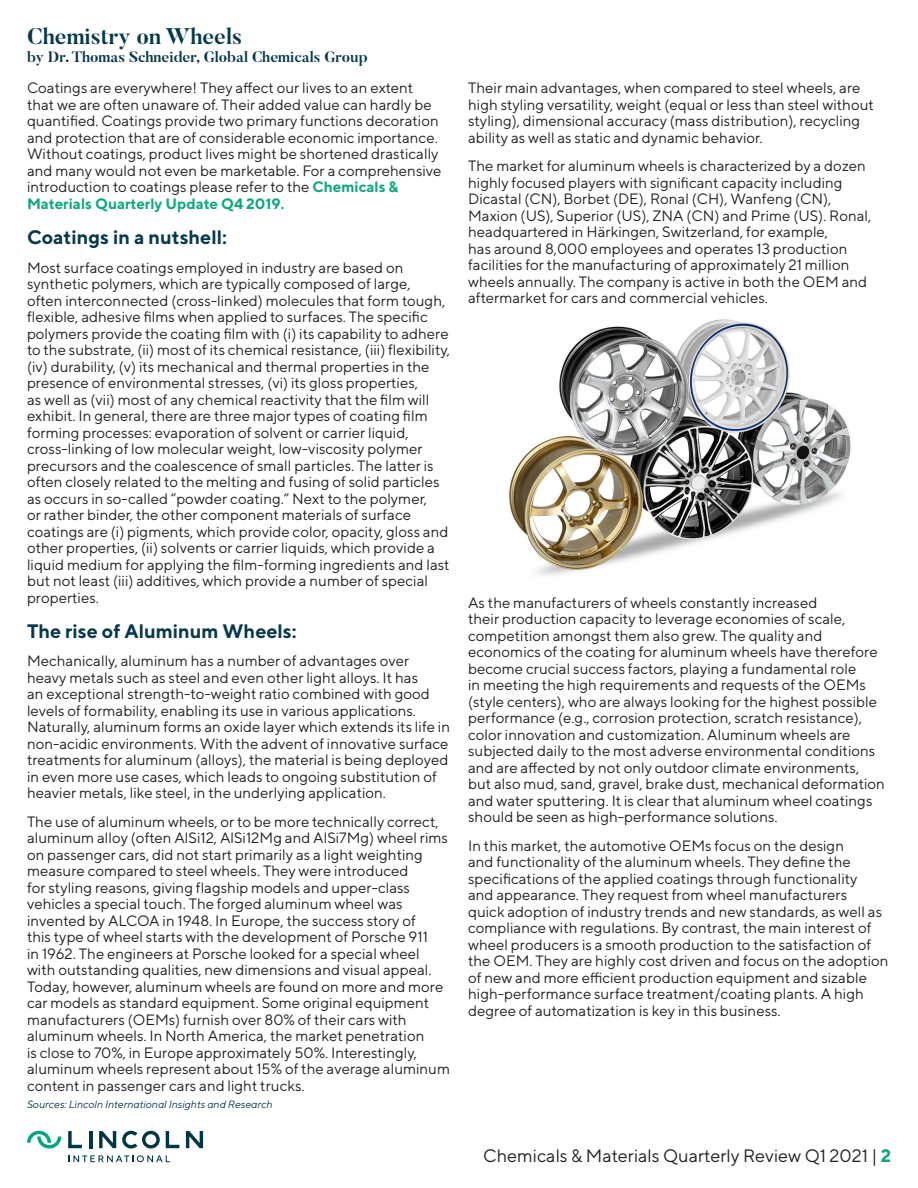
<style>
.page{position:relative;width:918px;height:1188px;background:#fff}
.page>*{position:absolute;margin:0;border:0;box-sizing:border-box;transform-origin:0 0}
.Butler_15pt_Blue_Bol{font:700 22.5px "Butler";color:#07394b}
.TT_Norms_13pt_Blue_B{font:700 19.5px "TT Norms";color:#07394b}
.t1{font:18px "TT Norms";color:#231f20}
.Standard_TT_Norm_10p{font:15px/16.5px "TT Norms";color:#231f20}
.Butler_15pt_Blue_Bol-2{font:700 15px "Butler";color:#07394b}
.Footnote{font:italic 10.5px "TT Norms";color:#07394b}
.s1{font-weight:700;color:#0da780}
</style>
<div class="page">
<hr style="left:89px;top:1131px;width:3px;height:17px;background:#003543">
<svg style="left:99px;top:1131px;width:17px;height:17px"></svg>
<svg style="left:68px;top:1131px;width:14px;height:17px"></svg>
<svg style="left:186px;top:1131px;width:17px;height:17px"></svg>
<svg style="left:166px;top:1131px;width:13px;height:17px"></svg>
<svg style="left:122px;top:1131px;width:38px;height:18px"></svg>
<svg style="left:27px;top:1131px;width:34px;height:18px"></svg>
<svg style="left:69px;top:1155px;width:101px;height:7px"></svg>
<img style="left:509px;top:319px;width:342px;height:257px">
<p class="Butler_15pt_Blue_Bol" style="left:27px;top:21px;width:216px">Chemistry on Wheels</p>
<p class="Butler_15pt_Blue_Bol-2" style="left:27px;top:47px;width:342px">by Dr. Thomas Schneider, Global Chemicals Group</p>
<p class="Standard_TT_Norm_10p" style="left:27px;top:79px;width:416px">Coatings are everywhere! They affect our lives to an extent that we are often unaware of. Their added value can hardly be quantified. Coatings provide two primary functions decoration and protection that are of considerable economic importance.<br>Without coatings, product lives might be shortened drastically and many would not even be marketable. For a comprehensive introduction to coatings please refer to the <span class="s1">Chemicals &amp; Materials Quarterly Update Q4 2019.</span></p>
<p class="TT_Norms_13pt_Blue_B" style="left:27px;top:225px;width:201px">Coatings in a nutshell:</p>
<p class="Standard_TT_Norm_10p" style="left:27px;top:259px;width:425px">Most surface coatings employed in industry are based on synthetic polymers, which are typically composed of large,<br>often interconnected (cross-linked) molecules that form tough, flexible, adhesive films when applied to surfaces. The specific polymers provide the coating film with (i) its capability to adhere to the substrate, (ii) most of its chemical resistance, (iii) flexibility, (iv) durability, (v) its mechanical and thermal properties in the presence of environmental stresses, (vi) its gloss properties,<br>as well as (vii) most of any chemical reactivity that the film will exhibit. In general, there are three major types of coating film forming processes: evaporation of solvent or carrier liquid, cross-linking of low molecular weight, low-viscosity polymer precursors and the coalescence of small particles. The latter is often closely related to the melting and fusing of solid particles as occurs in so-called “powder coating.” Next to the polymer,<br>or rather binder, the other component materials of surface coatings are (i) pigments, which provide color, opacity, gloss and other properties, (ii) solvents or carrier liquids, which provide a liquid medium for applying the film-forming ingredients and last but not least (iii) additives, which provide a number of special properties.</p>
<p class="TT_Norms_13pt_Blue_B" style="left:27px;top:619px;width:271px">The rise of Aluminum Wheels:</p>
<p class="Standard_TT_Norm_10p" style="left:27px;top:653px;width:425px">Mechanically, aluminum has a number of advantages over heavy metals such as steel and even other light alloys. It has<br>an exceptional strength-to-weight ratio combined with good levels of formability, enabling its use in various applications.<br>Naturally, aluminum forms an oxide layer which extends its life in non-acidic environments. With the advent of innovative surface treatments for aluminum (alloys), the material is being deployed in even more use cases, which leads to ongoing substitution of heavier metals, like steel, in the underlying application.</p>
<p class="Standard_TT_Norm_10p" style="left:27px;top:813px;width:425px">The use of aluminum wheels, or to be more technically correct, aluminum alloy (often AlSi12, AlSi12Mg and AlSi7Mg) wheel rims on passenger cars, did not start primarily as a light weighting measure compared to steel wheels. They were introduced<br>for styling reasons, giving flagship models and upper-class vehicles a special touch. The forged aluminum wheel was invented by ALCOA in 1948. In Europe, the success story of<br>this type of wheel starts with the development of Porsche 911<br>in 1962. The engineers at Porsche looked for a special wheel with outstanding qualities, new dimensions and visual appeal.<br>Today, however, aluminum wheels are found on more and more car models as standard equipment. Some original equipment manufacturers (OEMs) furnish over 80% of their cars with aluminum wheels. In North America, the market penetration<br>is close to 70%, in Europe approximately 50%. Interestingly, aluminum wheels represent about 15% of the average aluminum content in passenger cars and light trucks.</p>
<p class="Footnote" style="left:27px;top:1098px;width:247px">Sources: Lincoln International Insights and Research</p>
<p class="Standard_TT_Norm_10p" style="left:468px;top:79px;width:407px">Their main advantages, when compared to steel wheels, are high styling versatility, weight (equal or less than steel without styling), dimensional accuracy (mass distribution), recycling ability as well as static and dynamic behavior.</p>
<p class="Standard_TT_Norm_10p" style="left:468px;top:157px;width:405px">The market for aluminum wheels is characterized by a dozen highly focused players with significant capacity including Dicastal (CN), Borbet (DE), Ronal (CH), Wanfeng (CN), Maxion (US), Superior (US), ZNA (CN) and Prime (US). Ronal, ─headquartered in Härkingen, Switzerland, ─for example,<br>has around 8,000 employees and operates 13 production facilities for the manufacturing of approximately 21 million wheels annually. The company is active in both the OEM and aftermarket for cars and commercial vehicles.</p>
<p class="Standard_TT_Norm_10p" style="left:468px;top:594px;width:418px">As the manufacturers of wheels constantly increased<br>their production capacity to leverage economies of scale, competition amongst them also grew. The quality and economics of the coating for aluminum wheels have therefore become crucial success factors, playing a fundamental role<br>in meeting the high requirements and requests of the OEMs (style centers), who are always looking for the highest possible performance (e.g., corrosion protection, scratch resistance), color innovation and customization. Aluminum wheels are subjected daily to the most adverse environmental conditions and are affected by not only outdoor climate environments, but also mud, sand, gravel, brake dust, mechanical deformation and water sputtering. It is clear that aluminum wheel coatings should be seen as high-performance solutions.</p>
<p class="Standard_TT_Norm_10p" style="left:468px;top:837px;width:422px">In this market, the automotive OEMs focus on the design<br>and functionality of the aluminum wheels. They define the specifications of the applied coatings through functionality<br>and appearance. They request from wheel manufacturers<br>quick adoption of industry trends and new standards, as well as compliance with regulations. By contrast, the main interest of wheel producers is a smooth production to the satisfaction of the OEM. They are highly cost driven and focus on the adoption of new and more efficient production equipment and sizable high-performance surface treatment/coating plants. A high degree of automatization is key in this business.</p>
<p class="t1" style="left:483px;top:1145px;width:410px">Chemicals &amp; Materials Quarterly Review Q1 2021 | <span class="s1">2</span></p>
</div>
